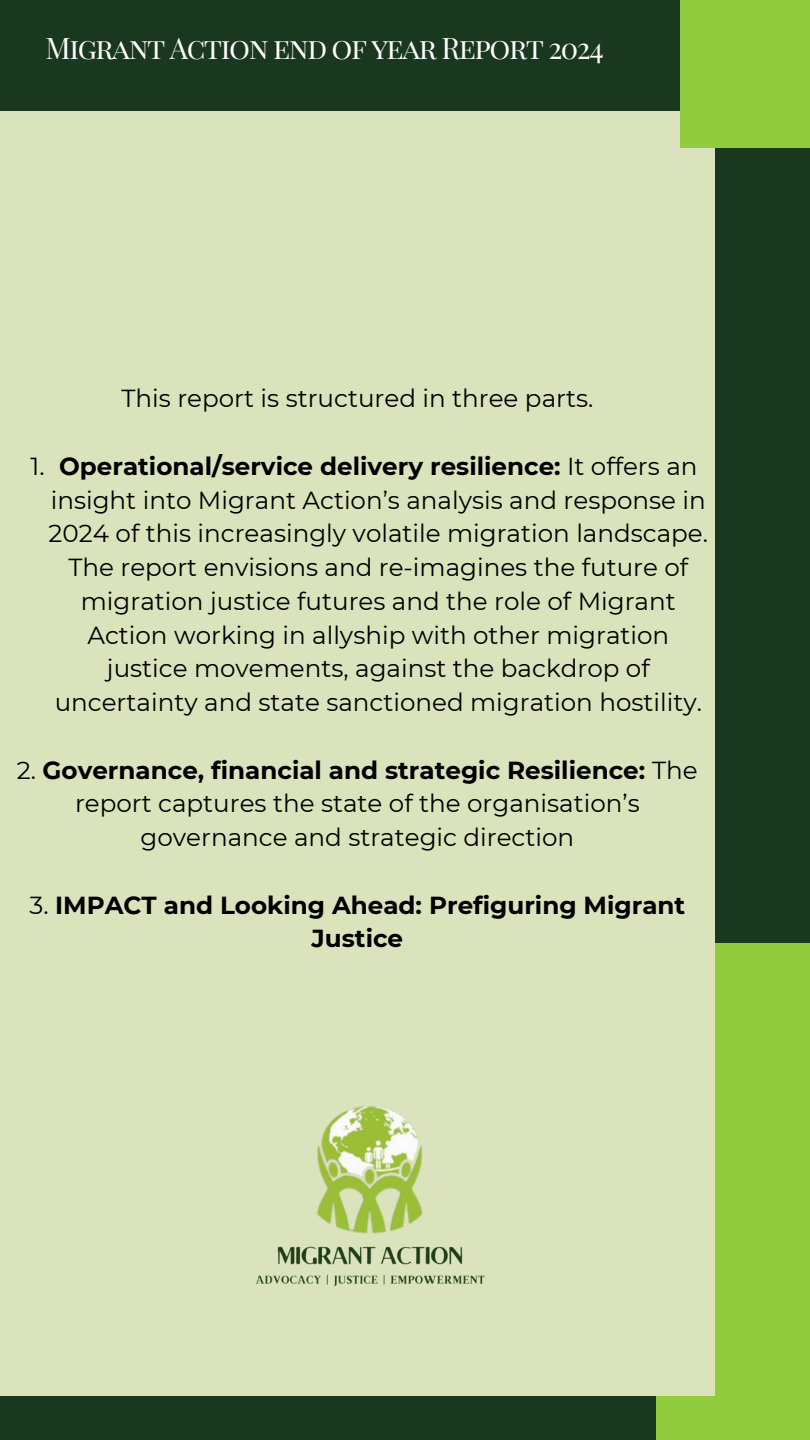
<style>
.page{position:relative;width:810px;height:1440px;background:#19381f}
.page>*{position:absolute;margin:0;border:0;box-sizing:border-box;transform-origin:0 0}
.t1{font:29.1px "Playfair Display SC";letter-spacing:-.05em;color:#fefefe}
.t2{font:24.6px/33.8px "Montserrat";color:#000;text-align:center}
.t3{font:700 24.6px/33.8px "Montserrat";color:#000;text-align:center}
.s1{font-weight:700}
.s2{font-weight:400}
</style>
<div class="page">
<div style="left:656px;top:943px;width:154px;height:497px;background:#91cb3e"></div>
<div style="left:0;top:111px;width:715px;height:1285px;background:#dbe3bc"></div>
<div style="left:680px;top:0;width:130px;height:148px;background:#91cb3e"></div>
<img style="left:255px;top:1106px;width:230px;height:181px">
<p class="t1" style="left:46px;top:27px;width:560px">Migrant Action end of year Report 2024</p>
<p class="t2" style="left:121px;top:382px;width:473px">This report is structured in three parts.</p>
<h1 class="t2" style="left:49px;top:449px;width:661px"><span class="s1">Operational/service delivery resilience:</span> It offers an insight into Migrant Action’s analysis and response in 2024 of this increasingly volatile migration landscape.<br>The report envisions and re-imagines the future of migration justice futures and the role of Migrant Action working in allyship with other migration justice movements, against the backdrop of uncertainty and state sanctioned migration hostility.</h1>
<p class="t2" style="left:31px;top:449px;width:16px">1.</p>
<p class="t2" style="left:17px;top:753px;width:682px">2. <span class="s1">Governance, financial and strategic Resilience:</span> The report captures the state of the organisation’s governance and strategic direction</p>
<p class="t3" style="left:30px;top:888px;width:657px"><span class="s2">3.</span> IMPACT and Looking Ahead: Prefiguring Migrant<br>Justice</p>
</div>
